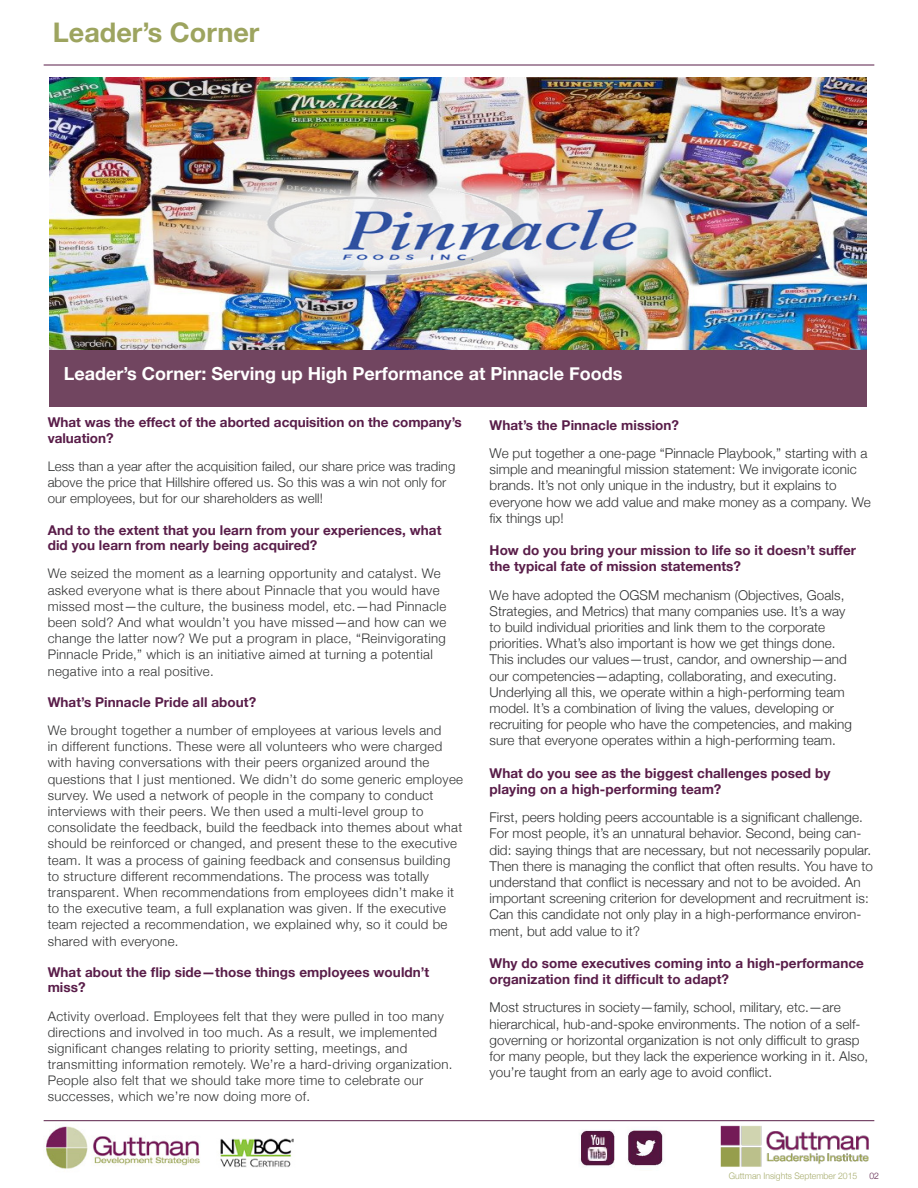
<style>
.page{position:relative;width:918px;height:1188px;background:#fff}
.page>*{position:absolute;margin:0;border:0;box-sizing:border-box;transform-origin:0 0}
.t1{font:700 27px "Helvetica Neue";color:#9da45f}
.t2{font:700 18px "Helvetica Neue";color:#fff}
.t3{font:300 13.5px/16.2px "Helvetica Neue";letter-spacing:.005em;color:#313232}
.t4{font:700 13.5px/15.6px "Helvetica Neue";letter-spacing:.005em;color:#591d49}
.t5{font:300 13.2px/16.2px "Helvetica Neue";letter-spacing:.025em;color:#313232}
.t6{font:300 13.2px/16.2px "Helvetica Neue";letter-spacing:.005em;color:#313232}
.t7{font:300 9px "Helvetica Neue";color:#a6ac6c;scale:.96 1}
.s1{color:#5a2049}
</style>
<div class="page">
<hr style="left:44px;top:1120px;width:830px;height:1px;background:#5a2049">
<img style="left:580px;top:1130px;width:35px;height:36px">
<img style="left:628px;top:1130px;width:35px;height:37px">
<img style="left:220px;top:1138px;width:74px;height:30px">
<img style="left:720px;top:1125px;width:149px;height:42px">
<img style="left:46px;top:1126px;width:154px;height:43px">
<hr style="left:44px;top:65px;width:830px;height:1px;background:#591d49">
<img style="left:50px;top:77px;width:817px;height:330px">
<h1 class="t1" style="left:53px;top:16px;width:208px">Leader’s Corner</h1>
<h2 class="t2" style="left:64px;top:362px;width:560px">Leader’s Corner: Serving up High Performance at Pinnacle Foods</h2>
<p class="t4" style="left:48px;top:414px;width:415px">What was the effect of the aborted acquisition on the company’s valuation?</p>
<p class="t6" style="left:48px;top:458px;width:409px">Less than a year after the acquisition failed, our share price was trading above the price that Hillshire offered us. So this was a win not only for our employees, but for our shareholders as well!</p>
<p class="t4" style="left:48px;top:522px;width:395px">And to the extent that you learn from your experiences, what did you learn from nearly being acquired?</p>
<p class="t5" style="left:48px;top:565px;width:400px">We seized the moment as a learning opportunity and catalyst. We asked everyone what is there about Pinnacle that you would have missed most—the culture, the business model, etc.—had Pinnacle been sold? And what wouldn’t you have missed—and how can we change the latter now? We put a program in place, “Reinvigorating Pinnacle Pride,” which is an initiative aimed at turning a potential negative into a real positive.</p>
<p class="t4" style="left:48px;top:694px;width:210px">What’s Pinnacle Pride all about?</p>
<p class="t5" style="left:48px;top:722px;width:417px">We brought together a number of employees at various levels and<br>in different functions. These were all volunteers who were charged with having conversations with their peers organized around the questions that I just mentioned. We didn’t do some generic employee survey. We used a network of people in the company to conduct interviews with their peers. We then used a multi-level group to consolidate the feedback, build the feedback into themes about what should be reinforced or changed, and present these to the executive team. It was a process of gaining feedback and consensus building to structure different recommendations. The process was totally transparent. When recommendations from employees didn’t make it to the executive team, a full explanation was given. If the executive team rejected a recommendation, we explained why, so it could be shared with everyone.</p>
<p class="t4" style="left:48px;top:964px;width:383px">What about the flip side—those things employees wouldn’t miss?</p>
<p class="t5" style="left:48px;top:1008px;width:406px">Activity overload. Employees felt that they were pulled in too many directions and involved in too much. As a result, we implemented significant changes relating to priority setting, meetings, and transmitting information remotely. We’re a hard-driving organization.<br>People also felt that we should take more time to celebrate our successes, which we’re now doing more of.</p>
<p class="t4" style="left:490px;top:417px;width:191px">What’s the Pinnacle mission?</p>
<p class="t3" style="left:490px;top:445px;width:383px">We put together a one-page “Pinnacle Playbook,” starting with a simple and meaningful mission statement: We invigorate iconic brands. It’s not only unique in the industry, but it explains to everyone how we add value and make money as a company. We fix things up!</p>
<p class="t4" style="left:490px;top:542px;width:368px;line-height:16.2px">How do you bring your mission to life so it doesn’t suffer the typical fate of mission statements?</p>
<p class="t3" style="left:490px;top:586px;width:364px">We have adopted the OGSM mechanism (Objectives, Goals, Strategies, and Metrics) that many companies use. It’s a way to build individual priorities and link them to the corporate priorities. What’s also important is how we get things done.<br>This includes our values—trust, candor, and ownership—and our competencies—adapting, collaborating, and executing.<br>Underlying all this, we operate within a high-performing team model. It’s a combination of living the values, developing or recruiting for people who have the competencies, and making sure that everyone operates within a high-performing team.</p>
<p class="t4" style="left:490px;top:765px;width:342px;line-height:16.2px">What do you see as the biggest challenges posed by playing on a high-performing team?</p>
<p class="t3" style="left:490px;top:809px;width:385px">First, peers holding peers accountable is a significant challenge.<br>For most people, it’s an unnatural behavior. Second, being can&shy;did: saying things that are necessary, but not necessarily popular.<br>Then there is managing the conflict that often results. You have to understand that conflict is necessary and not to be avoided. An important screening criterion for development and recruitment is:<br>Can this candidate not only play in a high-performance environ&shy;ment, but add value to it?</p>
<p class="t4" style="left:490px;top:955px;width:376px;line-height:16.2px">Why do some executives coming into a high-performance organization find it difficult to adapt?</p>
<p class="t3" style="left:490px;top:999px;width:380px">Most structures in society—family, school, military, etc.—are hierarchical, hub-and-spoke environments. The notion of a self&shy;governing or horizontal organization is not only difficult to grasp for many people, but they lack the experience working in it. Also, you’re taught from an early age to avoid conflict.</p>
<p class="t7" style="left:729px;top:1171px;width:158px">Guttman Insights September 2015 <span class="s1">02</span></p>
</div>
